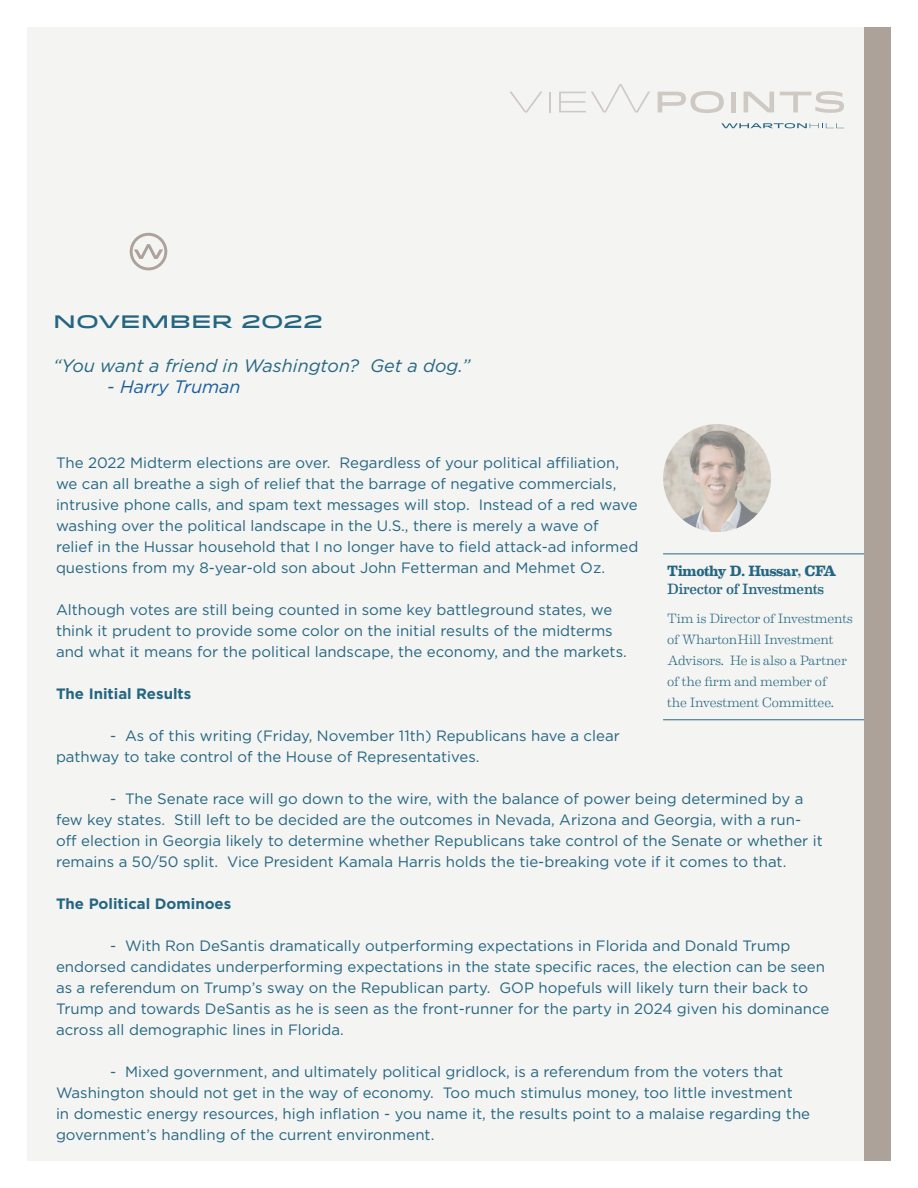
<style>
.page{position:relative;width:918px;height:1188px;background:#fff}
.page>*{position:absolute;margin:0;border:0;box-sizing:border-box;transform-origin:0 0}
.t1{font:italic 18px "Gotham";color:#246682}
.t2{font:500 18px "Idlewild";color:#246682}
.t3{font:italic 18px "Gotham";color:#175d9e}
.t4{font:15px/21px "Gotham";color:#246682}
.t5{font:700 15px "Gotham";color:#246682}
.t6{font:15px "Eames Century Modern";letter-spacing:-.01em;color:#246682}
.t7{font:700 15px "Eames Century Modern";letter-spacing:-.02em;color:#246682}
.t8{font:300 13.5px/21px "Eames Century Modern";letter-spacing:-.015em;color:#246682}
.s1{color:#246682}
</style>
<div class="page">
<div style="left:27px;top:27px;width:864px;height:1134px;background:#f4f4f2"></div>
<svg style="left:130px;top:233px;width:37px;height:37px"></svg>
<svg style="left:510px;top:92px;width:32px;height:21px"></svg>
<hr style="left:549px;top:92px;width:2px;height:20px;background:#ada29a">
<svg style="left:559px;top:84px;width:91px;height:29px"></svg>
<svg style="left:658px;top:91px;width:66px;height:22px"></svg>
<hr style="left:731px;top:92px;width:4px;height:20px;background:#cfc9c4">
<svg style="left:744px;top:92px;width:30px;height:20px"></svg>
<svg style="left:780px;top:91px;width:64px;height:22px"></svg>
<svg style="left:721px;top:123px;width:123px;height:5px"></svg>
<img style="left:663px;top:424px;width:108px;height:108px">
<hr style="left:663px;top:719px;width:212px;height:1px;background:#246682">
<hr style="left:663px;top:554px;width:212px;height:1px;background:#246682">
<div style="left:864px;top:27px;width:27px;height:1134px;background:#ada29a"></div>
<p class="t2" style="left:53px;top:308px;width:271px">NOVEMBER 2022</p>
<p class="t1" style="left:53px;top:354px;width:419px">“You want a friend in Washington? Get a dog.”</p>
<p class="t3" style="left:107px;top:376px;width:135px"><span class="s1">-</span> Harry Truman</p>
<p class="t4" style="left:56px;top:452px;width:584px">The 2022 Midterm elections are over. Regardless of your political affiliation, we can all breathe a sigh of relief that the barrage of negative commercials, intrusive phone calls, and spam text messages will stop. Instead of a red wave washing over the political landscape in the U.S., there is merely a wave of relief in the Hussar household that I no longer have to field attack-ad informed questions from my 8-year-old son about John Fetterman and Mehmet Oz.</p>
<p class="t4" style="left:56px;top:599px;width:572px">Although votes are still being counted in some key battleground states, we think it prudent to provide some color on the initial results of the midterms and what it means for the political landscape, the economy, and the markets.</p>
<p class="t5" style="left:56px;top:684px;width:137px">The Initial Results</p>
<p class="t4" style="left:56px;top:725px;width:565px;text-indent:54px">- As of this writing (Friday, November 11th) Republicans have a clear pathway to take control of the House of Representatives.</p>
<p class="t4" style="left:56px;top:788px;width:768px;text-indent:54px">- The Senate race will go down to the wire, with the balance of power being determined by a few key states. Still left to be decided are the outcomes in Nevada, Arizona and Georgia, with a run&shy;off election in Georgia likely to determine whether Republicans take control of the Senate or whether it remains a 50/50 split. Vice President Kamala Harris holds the tie-breaking vote if it comes to that.</p>
<p class="t5" style="left:56px;top:894px;width:177px">The Political Dominoes</p>
<p class="t4" style="left:56px;top:935px;width:775px;text-indent:54px">- With Ron DeSantis dramatically outperforming expectations in Florida and Donald Trump endorsed candidates underperforming expectations in the state specific races, the election can be seen as a referendum on Trump’s sway on the Republican party. GOP hopefuls will likely turn their back to Trump and towards DeSantis as he is seen as the front-runner for the party in 2024 given his dominance across all demographic lines in Florida.</p>
<p class="t4" style="left:56px;top:1061px;width:756px;text-indent:54px">- Mixed government, and ultimately political gridlock, is a referendum from the voters that Washington should not get in the way of economy. Too much stimulus money, too little investment<br>in domestic energy resources, high inflation - you name it, the results point to a malaise regarding the government’s handling of the current environment.</p>
<p class="t7" style="left:667px;top:560px;width:171px">Timothy D. Hussar, CFA</p>
<p class="t6" style="left:667px;top:578px;width:158px">Director of Investments</p>
<p class="t8" style="left:667px;top:607px;width:187px">Tim is Director of Investments of WhartonHill Investment<br>Advisors. He is also a Partner of the firm and member of<br>the Investment Committee.</p>
</div>
